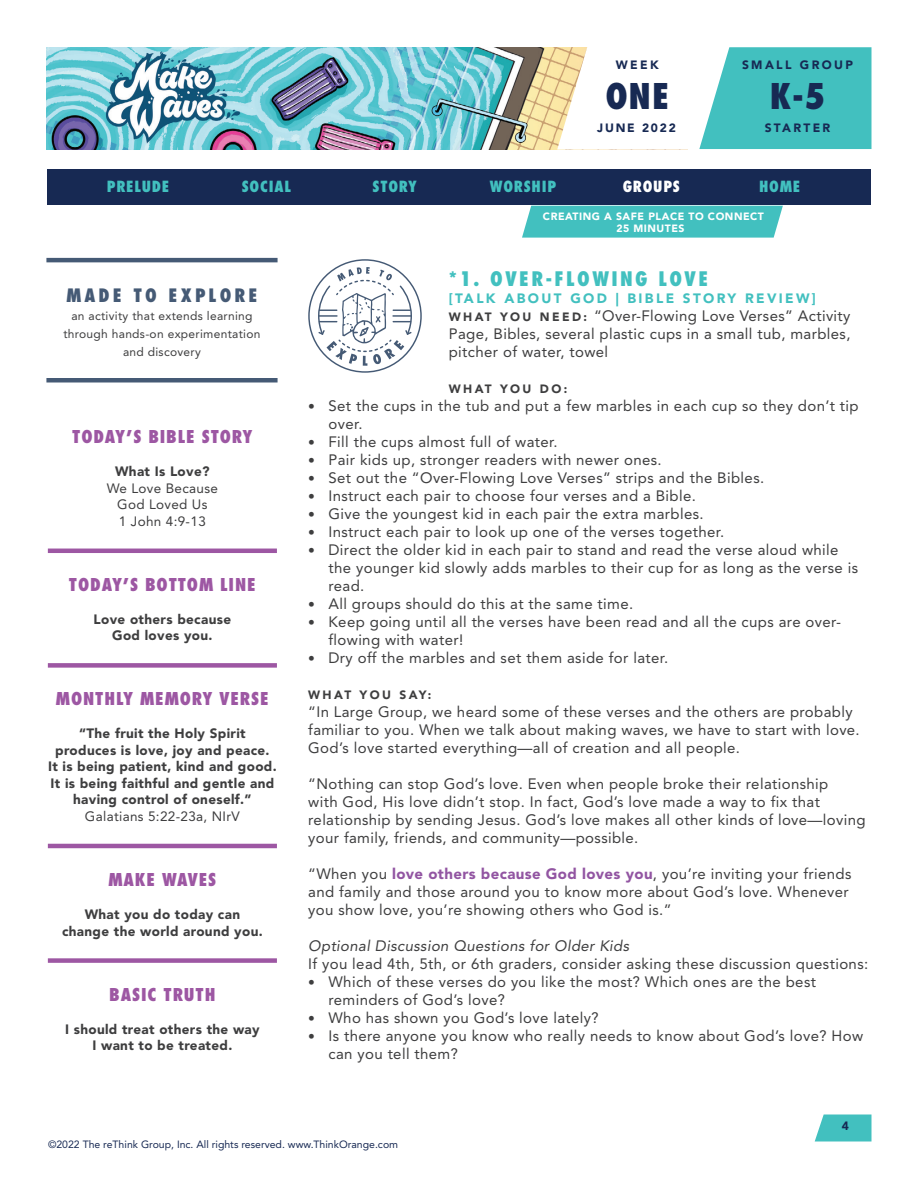
<style>
.page{position:relative;width:918px;height:1188px;background:#fff}
.page>*{position:absolute;margin:0;border:0;box-sizing:border-box;transform-origin:0 0}
.t1{font:800 condensed 34.5px "Futura Std";color:#172953}
.Paragraph_Style_1{font:800 condensed 19.5px "Futura Std";letter-spacing:.125em;color:#42c0bf}
.t2{font:800 condensed 18px "Futura Std";letter-spacing:.175em;color:#455a75}
.t3{font:800 condensed 17.25px "Futura Std";letter-spacing:.05em;color:#9d57a3}
.Paragraph_Style_1-2{font:15px/18px "Avenir LT Std";letter-spacing:.025em;color:#3e3e3f}
.Paragraph_Style_1-3{font:italic 15px "Avenir LT Std";letter-spacing:.025em;color:#3e3e3f}
.t4{font:800 condensed 15px "Futura Std";letter-spacing:.05em;color:#42c0bf}
.t5{font:800 condensed 15px "Futura Std";letter-spacing:.05em;color:#fff}
.t6{font:900 13.5px/16.5px "Avenir LT Std";letter-spacing:.025em;color:#3e3e3f;text-align:center}
.t7{font:13.5px/16.5px "Avenir LT Std";letter-spacing:.025em;color:#3e3e3f;text-align:center}
.Paragraph_Style_1-4{font:900 13.5px "Avenir LT Std";letter-spacing:.175em;color:#42c0bf}
.t8{font:12px/18px "Avenir LT Std";letter-spacing:.025em;color:#3e3e3f;text-align:center}
.t9{font:900 12px "Avenir LT Std";letter-spacing:.2em;color:#172953}
.Paragraph_Style_1-5{font:900 12px "Avenir LT Std";letter-spacing:.2em;color:#3e3e3f}
.t10{font:900 12px "Avenir LT Std";letter-spacing:.15em;color:#172953}
.t11{font:10.5px "Avenir LT Std";color:#172953}
.t12{font:900 10.5px/12px "Avenir LT Std";letter-spacing:.05em;color:#fff;text-align:center}
.s1{font-weight:900;font-size:12px}
.s2{font-family:"Avenir";font-size:13.5px}
.s3{font-weight:900;color:#9255a2}
</style>
<div class="page">
<img style="left:46px;top:47px;width:511px;height:102px">
<svg style="left:557px;top:47px;width:315px;height:103px"></svg>
<svg style="left:815px;top:1114px;width:57px;height:28px"></svg>
<hr style="left:48px;top:549px;width:229px;height:4px;background:#9d57a3">
<div style="left:48px;top:663px;width:229px;height:5px;background:#9d57a3"></div>
<hr style="left:48px;top:844px;width:229px;height:4px;background:#9d57a3">
<div style="left:48px;top:958px;width:229px;height:5px;background:#9d57a3"></div>
<div style="left:522px;top:206px;width:261px;height:32px;background:#42c0bf"></div>
<div style="left:47px;top:170px;width:824px;height:36px;background:#172953"></div>
<hr style="left:46px;top:378px;width:232px;height:4px;background:#455a75">
<hr style="left:46px;top:258px;width:232px;height:4px;background:#455a75">
<svg style="left:308px;top:259px;width:114px;height:114px"></svg>
<p class="t9" style="left:616px;top:58px;width:44px">WEEK</p>
<p class="t9" style="left:742px;top:58px;width:113px">SMALL GROUP</p>
<h1 class="t1" style="left:605px;top:75px;width:65px">ONE</h1>
<h1 class="t1" style="left:770px;top:75px;width:57px">K-5</h1>
<p class="t9" style="left:765px;top:121px;width:67px">STARTER</p>
<p class="t10" style="left:597px;top:121px;width:80px">JUNE 2022</p>
<p class="t4" style="left:107px;top:177px;width:64px">PRELUDE</p>
<p class="t4" style="left:242px;top:177px;width:51px">SOCIAL</p>
<p class="t4" style="left:373px;top:177px;width:46px">STORY</p>
<p class="t4" style="left:490px;top:177px;width:68px">WORSHIP</p>
<p class="t5" style="left:623px;top:177px;width:59px">GROUPS</p>
<p class="t4" style="left:759px;top:177px;width:43px">HOME</p>
<p class="t2" style="left:66px;top:284px;width:193px">MADE TO EXPLORE</p>
<p class="t8" style="left:63px;top:306px;width:199px">an activity that extends learning through hands-on experimentation and discovery</p>
<p class="t3" style="left:72px;top:426px;width:182px">TODAY’S BIBLE STORY</p>
<p class="t6" style="left:115px;top:463px;width:96px">What Is Love?</p>
<p class="t7" style="left:107px;top:480px;width:113px">We Love Because<br>God Loved Us<br>1 John 4:9-13</p>
<p class="t3" style="left:69px;top:574px;width:188px">TODAY’S BOTTOM LINE</p>
<p class="t6" style="left:94px;top:611px;width:139px">Love others because<br>God loves you.</p>
<p class="t3" style="left:56px;top:688px;width:214px">MONTHLY MEMORY VERSE</p>
<p class="t6" style="left:48px;top:725px;width:230px">“The fruit the Holy Spirit produces is love, joy and peace.<br>It is being patient, kind and good.<br>It is being faithful and gentle and having control of oneself.”</p>
<p class="t7" style="left:85px;top:808px;width:156px">Galatians 5:22-23a, NIrV</p>
<p class="t3" style="left:108px;top:869px;width:109px">MAKE WAVES</p>
<p class="t6" style="left:62px;top:906px;width:202px">What you do today can change the world around you.</p>
<p class="t3" style="left:109px;top:983px;width:108px">BASIC TRUTH</p>
<p class="t6" style="left:65px;top:1021px;width:196px">I should treat others the way<br>I want to be treated.</p>
<p class="t12" style="left:543px;top:210px;width:223px">CREATING A SAFE PLACE TO CONNECT<br>25 MINUTES</p>
<p class="Paragraph_Style_1" style="left:449px;top:267px;width:261px">*1. OVER-FLOWING LOVE</p>
<p class="Paragraph_Style_1-4" style="left:449px;top:290px;width:369px">[TALK ABOUT GOD | BIBLE STORY REVIEW]</p>
<p class="Paragraph_Style_1-2" style="left:449px;top:307px;width:403px;text-align:justify"><span class="s1">W H AT Y O U N E E D :</span> “Over-Flowing Love Verses” Activity Page, Bibles, several plastic cups in a small tub, marbles, pitcher of water, towel</p>
<p class="Paragraph_Style_1-5" style="left:449px;top:381px;width:120px">WHAT YOU DO:</p>
<p class="Paragraph_Style_1-2" style="left:328px;top:397px;width:532px;text-indent:-20px"><span class="s2">•</span> Set the cups in the tub and put a few marbles in each cup so they don’t tip over.</p>
<p class="Paragraph_Style_1-2" style="left:308px;top:433px;width:251px"><span class="s2">•</span> Fill the cups almost full of water.</p>
<p class="Paragraph_Style_1-2" style="left:308px;top:451px;width:355px"><span class="s2">•</span> Pair kids up, stronger readers with newer ones.</p>
<p class="Paragraph_Style_1-2" style="left:308px;top:469px;width:458px"><span class="s2">•</span> Set out the “Over-Flowing Love Verses” strips and the Bibles.</p>
<p class="Paragraph_Style_1-2" style="left:308px;top:487px;width:389px"><span class="s2">•</span> Instruct each pair to choose four verses and a Bible.</p>
<p class="Paragraph_Style_1-2" style="left:308px;top:505px;width:397px"><span class="s2">•</span> Give the youngest kid in each pair the extra marbles.</p>
<p class="Paragraph_Style_1-2" style="left:308px;top:523px;width:418px"><span class="s2">•</span> Instruct each pair to look up one of the verses together.</p>
<p class="Paragraph_Style_1-2" style="left:328px;top:541px;width:531px;text-indent:-20px"><span class="s2">•</span> Direct the older kid in each pair to stand and read the verse aloud while the younger kid slowly adds marbles to their cup for as long as the verse is read.</p>
<p class="Paragraph_Style_1-2" style="left:308px;top:595px;width:327px"><span class="s2">•</span> All groups should do this at the same time.</p>
<p class="Paragraph_Style_1-2" style="left:328px;top:613px;width:514px;text-indent:-20px"><span class="s2">•</span> Keep going until all the verses have been read and all the cups are over&shy;flowing with water!</p>
<p class="Paragraph_Style_1-2" style="left:308px;top:649px;width:362px"><span class="s2">•</span> Dry off the marbles and set them aside for later.</p>
<p class="Paragraph_Style_1-5" style="left:308px;top:687px;width:125px">WHAT YOU SAY:</p>
<p class="Paragraph_Style_1-2" style="left:308px;top:703px;width:553px">“In Large Group, we heard some of these verses and the others are probably familiar to you. When we talk about making waves, we have to start with love.<br>God’s love started everything—all of creation and all people.</p>
<p class="Paragraph_Style_1-2" style="left:308px;top:775px;width:559px">“Nothing can stop God’s love. Even when people broke their relationship<br>with God, His love didn’t stop. In fact, God’s love made a way to fix that relationship by sending Jesus. God’s love makes all other kinds of love—loving your family, friends, and community—possible.</p>
<p class="Paragraph_Style_1-2" style="left:308px;top:865px;width:545px">“When you <span class="s3">love others because God loves you</span>, you’re inviting your friends and family and those around you to know more about God’s love. Whenever you show love, you’re showing others who God is.”</p>
<p class="Paragraph_Style_1-3" style="left:308px;top:937px;width:322px">Optional Discussion Questions for Older Kids</p>
<p class="Paragraph_Style_1-2" style="left:308px;top:955px;width:562px">If you lead 4th, 5th, or 6th graders, consider asking these discussion questions:</p>
<p class="Paragraph_Style_1-2" style="left:328px;top:973px;width:489px;text-indent:-20px"><span class="s2">•</span> Which of these verses do you like the most? Which ones are the best reminders of God’s love?</p>
<p class="Paragraph_Style_1-2" style="left:308px;top:1009px;width:292px"><span class="s2">•</span> Who has shown you God’s love lately?</p>
<p class="Paragraph_Style_1-2" style="left:328px;top:1027px;width:536px;text-indent:-20px"><span class="s2">•</span> Is there anyone you know who really needs to know about God’s love? How can you tell them?</p>
<p class="t9" style="left:842px;top:1118px;width:9px">4</p>
<p class="t11" style="left:48px;top:1138px;width:352px">©2022 The reThink Group, Inc. All rights reserved. www.ThinkOrange.com</p>
</div>
